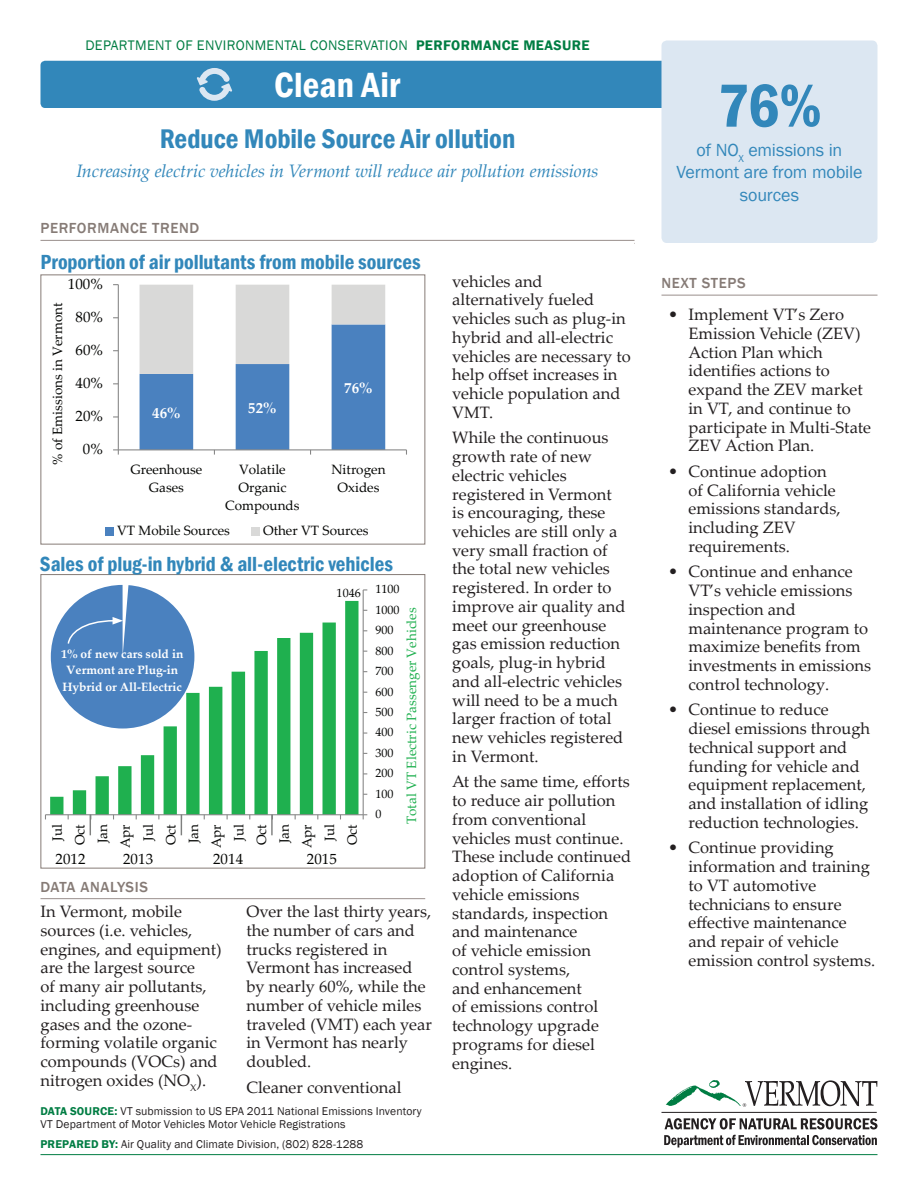
<style>
.page{position:relative;width:918px;height:1188px;background:#fff}
.page>*{position:absolute;margin:0;border:0;box-sizing:border-box;transform-origin:0 0}
.t1{font:600 condensed 63px "Franklin Gothic";color:#3287ba}
.t2{font:600 condensed 36px "Franklin Gothic";letter-spacing:.005em;color:#fff}
.t3{font:600 condensed 27.75px "Franklin Gothic";letter-spacing:-.005em;color:#3287ba}
.t4{font:600 condensed 21px "Franklin Gothic";color:#3287ba}
.t5{font:italic 18px "Palatino Linotype";letter-spacing:-.01em;color:#3287ba}
.t6{font:18px/22.5px "Franklin Gothic";letter-spacing:-.01em;color:#3287ba;text-align:center}
.t7{font:16.5px/18.8px "Palatino Linotype";color:#231f20}
.t8{font:500 15px "Franklin Gothic";letter-spacing:.04em;color:#867b76}
.t9{font:15px "Palatino Linotype";letter-spacing:.005em;color:#040503}
.t10{font:700 15px "Palatino Linotype";color:#fff}
.t11{font:14.25px "Franklin Gothic";letter-spacing:.025em;color:#007d43}
.t12{font:13.5px/22.6px "Palatino Linotype";color:#040503;text-align:center}
.t13{font:13.5px "Palatino Linotype";color:#1fb04f}
.t14{font:700 12px/16.2px "Palatino Linotype";color:#fff;text-align:center}
.t15{font:12px "Palatino Linotype";letter-spacing:.005em;color:#040503}
.t16{font:11.7px/13px "Franklin Gothic";letter-spacing:.01em;color:#231f20}
.s1{font-weight:600}
.s2{font-weight:600;color:#007d43}
</style>
<div class="page">
<div style="left:105px;top:527px;width:9px;height:8px;background:#4a81bf"></div>
<div style="left:251px;top:527px;width:8px;height:8px;background:#d9d9d8"></div>
<hr style="left:40px;top:898px;width:385px;height:1px;background:#998f8c">
<hr style="left:40px;top:1154px;width:838px;height:1px;background:#007d43">
<svg style="left:40px;top:239px;width:594px;height:216px"></svg>
<hr style="left:40px;top:240px;width:594px;height:1px;background:#998f8c">
<svg style="left:666px;top:1080px;width:211px;height:27px"></svg>
<hr style="left:662px;top:1112px;width:215px;height:1px;background:#231f20">
<svg style="left:665px;top:1118px;width:213px;height:11px"></svg>
<svg style="left:664px;top:1135px;width:213px;height:12px"></svg>
<hr style="left:662px;top:295px;width:216px;height:1px;background:#998f8c">
<div style="left:40px;top:61px;width:628px;height:47px;background:#3287ba;border-radius:5px"></div>
<svg style="left:197px;top:68px;width:35px;height:33px"></svg>
<div style="left:661px;top:40px;width:216px;height:203px;background:#dce7f2;border-radius:5px"></div>
<svg style="left:50px;top:601px;width:309px;height:213px"></svg>
<hr style="left:363px;top:590px;width:1px;height:225px;background:#868686">
<hr style="left:45px;top:814px;width:318px;height:1px;background:#868686">
<svg style="left:90px;top:815px;width:1px;height:20px"></svg>
<svg style="left:181px;top:815px;width:1px;height:20px"></svg>
<hr style="left:271px;top:815px;width:2px;height:20px;background:#7f807f">
<div style="left:51px;top:585px;width:143px;height:144px;background:#4a81bf;border-radius:71px"></div>
<div style="left:40px;top:574px;width:385px;height:294px;border:1px solid #867b76"></div>
<svg style="left:67px;top:585px;width:61px;height:71px"></svg>
<p class="t11" style="left:85px;top:37px;width:506px">DEPARTMENT OF ENVIRONMENTAL CONSERVATION <span class="s1">PERFORMANCE MEASURE</span></p>
<h2 class="t2" style="left:274px;top:61px;width:128px">Clean Air</h2>
<h1 class="t1" style="left:717px;top:64px;width:106px">76%</h1>
<p class="t6" style="left:677px;top:139px;width:187px">of NO<sub>X</sub> emissions in<br>Vermont are from mobile sources</p>
<h3 class="t3" style="left:160px;top:120px;width:357px">Reduce Mobile Source Air ollution</h3>
<p class="t5" style="left:76px;top:158px;width:524px">Increasing electric vehicles in Vermont will reduce air pollution emissions</p>
<p class="t8" style="left:40px;top:219px;width:160px">PERFORMANCE TREND</p>
<p class="t8" style="left:40px;top:222px;width:160px">PERFORMANCE TREND</p>
<p class="t4" style="left:40px;top:248px;width:382px">Proportion of air pollutants from mobile sources</p>
<p class="t9" style="left:68px;top:273px;width:37px">100%</p>
<p class="t12" style="left:46px;top:465px;width:163px;rotate:-90deg">% of Emissions in Vermont</p>
<p class="t9" style="left:75px;top:306px;width:29px">80%</p>
<p class="t9" style="left:75px;top:340px;width:29px">60%</p>
<p class="t9" style="left:75px;top:373px;width:29px">40%</p>
<p class="t9" style="left:75px;top:406px;width:29px">20%</p>
<p class="t9" style="left:83px;top:439px;width:22px">0%</p>
<p class="t10" style="left:152px;top:402px;width:30px">46%</p>
<p class="t10" style="left:248px;top:397px;width:30px">52%</p>
<p class="t10" style="left:344px;top:377px;width:30px">76%</p>
<p class="t12" style="left:130px;top:459px;width:73px;line-height:18.1px">Greenhouse<br>Gases</p>
<p class="t12" style="left:225px;top:459px;width:76px;line-height:18.1px">Volatile<br>Organic<br>Compounds</p>
<p class="t12" style="left:331px;top:459px;width:56px;line-height:18.1px">Nitrogen<br>Oxides</p>
<p class="t12" style="left:117px;top:519px;width:114px">VT Mobile Sources</p>
<p class="t12" style="left:263px;top:519px;width:107px">Other VT Sources</p>
<p class="t4" style="left:40px;top:550px;width:355px">Sales of plug-in hybrid &amp; all-electric vehicles</p>
<p class="t14" style="left:61px;top:646px;width:124px">1% of new cars sold in<br>Vermont are Plug-in<br>Hybrid or All-Electric</p>
<p class="t15" style="left:337px;top:584px;width:26px">1046</p>
<p class="t12" style="left:45px;top:848px;width:25px;rotate:-90deg">Jul<br>Oct<br>Jan<br>Apr<br>Jul<br>Oct<br>Jan<br>Apr<br>Jul<br>Oct<br>Jan<br>Apr<br>Jul<br>Oct</p>
<p class="t9" style="left:56px;top:848px;width:32px">2012</p>
<p class="t9" style="left:123px;top:848px;width:32px">2013</p>
<p class="t9" style="left:213px;top:848px;width:32px">2014</p>
<p class="t9" style="left:307px;top:848px;width:32px">2015</p>
<p class="t8" style="left:40px;top:877px;width:109px">DATA ANALYSIS</p>
<p class="t15" style="left:375px;top:581px;width:26px">1100</p>
<p class="t15" style="left:375px;top:601px;width:26px">1000</p>
<p class="t13" style="left:402px;top:824px;width:218px;rotate:-90deg">Total VT Electric Passenger Vehicles</p>
<p class="t15" style="left:375px;top:622px;width:20px">900</p>
<p class="t15" style="left:375px;top:642px;width:20px">800</p>
<p class="t15" style="left:375px;top:663px;width:20px">700</p>
<p class="t15" style="left:375px;top:683px;width:20px">600</p>
<p class="t15" style="left:375px;top:703px;width:20px">500</p>
<p class="t15" style="left:375px;top:724px;width:20px">400</p>
<p class="t15" style="left:375px;top:744px;width:20px">300</p>
<p class="t15" style="left:375px;top:765px;width:20px">200</p>
<p class="t15" style="left:375px;top:785px;width:20px">100</p>
<p class="t15" style="left:375px;top:806px;width:8px">0</p>
<p class="t7" style="left:40px;top:902px;width:183px">In Vermont, mobile sources (i.e. vehicles, engines, and equipment) are the largest source<br>of many air pollutants, including greenhouse gases and the ozone&shy;forming volatile organic compounds (VOCs) and nitrogen oxides (NO<sub>X</sub>).</p>
<p class="t7" style="left:246px;top:902px;width:187px">Over the last thirty years, the number of cars and trucks registered in<br>Vermont has increased by nearly 60%, while the number of vehicle miles traveled (VMT) each year in Vermont has nearly doubled.</p>
<p class="t7" style="left:246px;top:1077px;width:157px">Cleaner conventional</p>
<p class="t16" style="left:40px;top:1104px;width:383px"><span class="s2">DATA SOURCE:</span> VT submission to US EPA 2011 National Emissions Inventory<br>VT Department of Motor Vehicles Motor Vehicle Registrations</p>
<p class="t16" style="left:40px;top:1137px;width:324px"><span class="s2">PREPARED BY:</span> Air Quality and Climate Division, (802) 828-1288</p>
<p class="t7" style="left:452px;top:271px;width:180px">vehicles and alternatively fueled vehicles such as plug-in hybrid and all-electric vehicles are necessary to help offset increases in vehicle population and<br>VMT.</p>
<p class="t7" style="left:452px;top:428px;width:175px">While the continuous growth rate of new electric vehicles registered in Vermont is encouraging, these vehicles are still only a very small fraction of the total new vehicles registered. In order to improve air quality and meet our greenhouse gas emission reduction goals, plug-in hybrid and all-electric vehicles will need to be a much larger fraction of total new vehicles registered in Vermont.</p>
<p class="t7" style="left:452px;top:772px;width:180px">At the same time, efforts to reduce air pollution from conventional vehicles must continue.<br>These include continued adoption of California vehicle emissions standards, inspection and maintenance<br>of vehicle emission control systems,<br>and enhancement<br>of emissions control technology upgrade programs for diesel engines.</p>
<p class="t8" style="left:662px;top:274px;width:86px">NEXT STEPS</p>
<p class="t7" style="left:688px;top:305px;width:184px;text-indent:-20px">• Implement VT’s Zero<br>Emission Vehicle (ZEV)<br>Action Plan which identifies actions to expand the ZEV market in VT, and continue to participate in Multi-State<br>ZEV Action Plan.</p>
<p class="t7" style="left:688px;top:461px;width:154px;text-indent:-20px">• Continue adoption of California vehicle emissions standards, including ZEV requirements.</p>
<p class="t7" style="left:688px;top:562px;width:184px;text-indent:-20px">• Continue and enhance<br>VT’s vehicle emissions inspection and maintenance program to maximize benefits from investments in emissions control technology.</p>
<p class="t7" style="left:688px;top:700px;width:183px;text-indent:-20px">• Continue to reduce diesel emissions through technical support and funding for vehicle and equipment replacement, and installation of idling reduction technologies.</p>
<p class="t7" style="left:688px;top:838px;width:188px;text-indent:-20px">• Continue providing information and training to VT automotive technicians to ensure effective maintenance and repair of vehicle emission control systems.</p>
</div>
